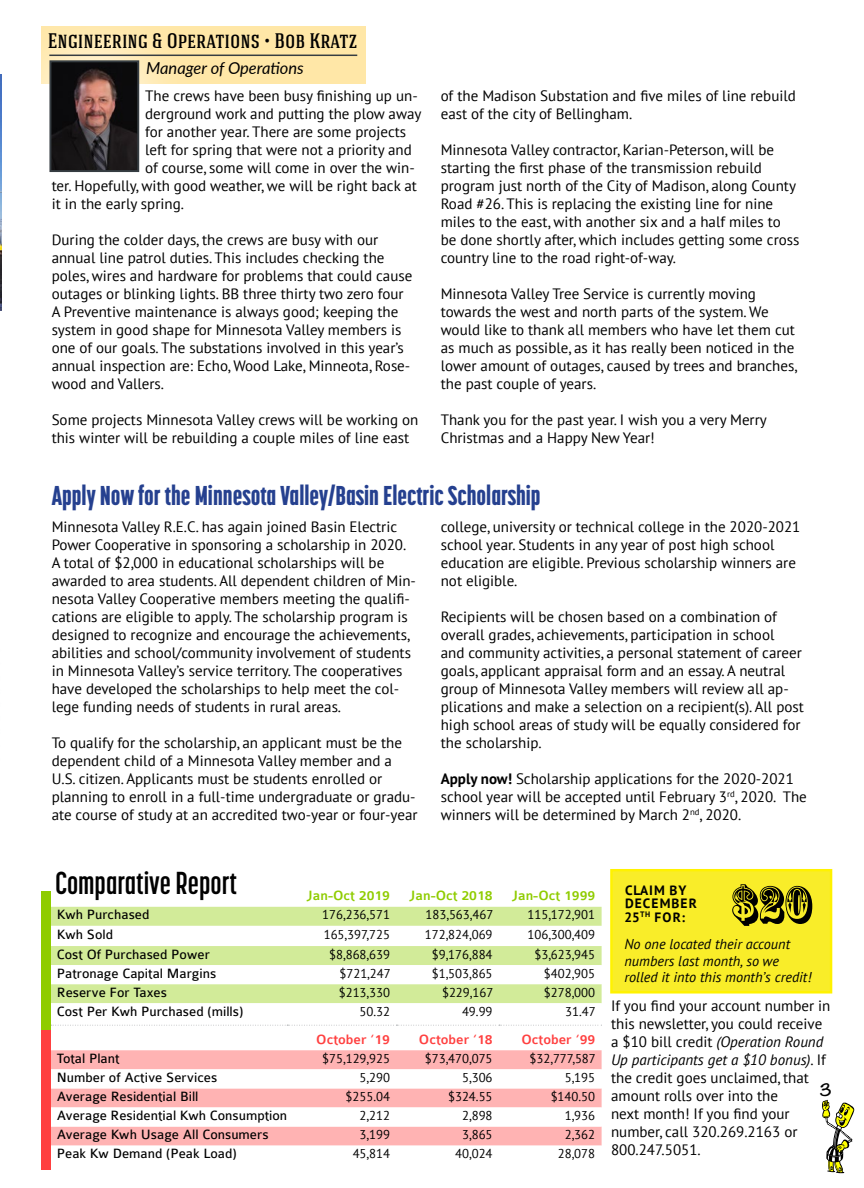
<style>
.page{position:relative;width:864px;height:1188px;background:#fff}
.page>*{position:absolute;margin:0;border:0;box-sizing:border-box;transform-origin:0 0}
.t1{font:49.95px "Rosewood Std";color:#000}
.t2{font:700 31.5px "Korolev Compressed";color:#000}
.t3{font:800 27px "Korolev Compressed";color:#25408f}
.t4{font:500 21px "Hagin Caps";color:#000}
.t5{font:italic 16.5px "Lato";color:#000}
.t6{font:15px/18px "PT Sans";color:#000}
.t7{font:700 15px "Noteworthy";color:#000}
.t8{font:14.4px "Colaborate";color:#000}
.t9{font:500 14.4px "Colaborate";color:#8fcc00}
.t10{font:500 14.4px "Colaborate";color:#ff4040}
.t11{font:italic 14.25px/16.5px "PT Sans";color:#000101}
.t12{font:700 13.5px/13.5px "PT Sans";letter-spacing:.08em;color:#000}
.t13{font:12.75px "PT Sans";color:#000}
.s1{font-weight:700}
.s2{font-style:italic}
</style>
<div class="page">
<div style="left:41px;top:26px;width:325px;height:57px;background:#ffe7a7"></div>
<div style="left:0;top:5px;width:194px;height:222px;background:#fff;opacity:.89"></div>
<img style="left:52px;top:63px;width:84px;height:106px">
<div style="left:49px;top:60px;width:90px;height:112px;border:2px solid #363d42"></div>
<hr style="left:49px;top:55px;width:308px;height:1px;background:#363d42">
<div style="left:50px;top:907px;width:552px;height:19px;background:#d2eb99"></div>
<svg style="left:50px;top:926px;width:552px;height:124px"></svg>
<div style="left:50px;top:1050px;width:552px;height:19px;background:#ffb3b3"></div>
<svg style="left:50px;top:1069px;width:552px;height:96px"></svg>
<svg style="left:51px;top:1025px;width:551px;height:1px"></svg>
<div style="left:41px;top:891px;width:9px;height:139px;background:#8fcc00"></div>
<div style="left:41px;top:1030px;width:9px;height:139px;background:#ff4040"></div>
<div style="left:610px;top:869px;width:222px;height:125px;background:#f9ed29;border:2px solid #fff200"></div>
<img style="left:0;top:74px;width:1px;height:236px">
<svg style="left:822px;top:1100px;width:32px;height:73px"></svg>
<h3 class="t4" style="left:48px;top:27px;width:311px">Engineering &amp; Operations • Bob Kratz</h3>
<p class="t5" style="left:146px;top:56px;width:159px">Manager of Operations</p>
<p class="t6" style="left:145px;top:86px;width:274px">The crews have been busy finishing up un-</p>
<p class="t6" style="left:145px;top:104px;width:278px">derground work and putting the plow away</p>
<p class="t6" style="left:145px;top:122px;width:262px">for another year. There are some projects</p>
<p class="t6" style="left:145px;top:140px;width:268px">left for spring that were not a priority and</p>
<p class="t6" style="left:145px;top:158px;width:271px">of course, some will come in over the win-</p>
<p class="t6" style="left:52px;top:176px;width:367px">ter. Hopefully, with good weather, we will be right back at</p>
<p class="t6" style="left:52px;top:194px;width:134px">it in the early spring.</p>
<p class="t6" style="left:52px;top:230px;width:362px">During the colder days, the crews are busy with our annual line patrol duties. This includes checking the poles, wires and hardware for problems that could cause outages or blinking lights. BB three thirty two zero four A Preventive maintenance is always good; keeping the system in good shape for Minnesota Valley members is one of our goals. The substations involved in this year’s annual inspection are: Echo, Wood Lake, Minneota, Rose&shy;wood and Vallers.</p>
<p class="t6" style="left:52px;top:410px;width:368px">Some projects Minnesota Valley crews will be working on this winter will be rebuilding a couple miles of line east</p>
<p class="t6" style="left:441px;top:86px;width:357px">of the Madison Substation and five miles of line rebuild east of the city of Bellingham.</p>
<p class="t6" style="left:441px;top:140px;width:360px">Minnesota Valley contractor, Karian-Peterson, will be starting the first phase of the transmission rebuild program just north of the City of Madison, along County Road #26. This is replacing the existing line for nine miles to the east, with another six and a half miles to be done shortly after, which includes getting some cross country line to the road right-of-way.</p>
<p class="t6" style="left:441px;top:284px;width:358px">Minnesota Valley Tree Service is currently moving towards the west and north parts of the system. We would like to thank all members who have let them cut as much as possible, as it has really been noticed in the lower amount of outages, caused by trees and branches, the past couple of years.</p>
<p class="t6" style="left:441px;top:410px;width:328px">Thank you for the past year. I wish you a very Merry<br>Christmas and a Happy New Year!</p>
<h3 class="t3" style="left:52px;top:479px;width:491px">Apply Now for the Minnesota Valley/Basin Electric Scholarship</h3>
<p class="t6" style="left:441px;top:518px;width:361px">college, university or technical college in the 2020-2021 school year. Students in any year of post high school education are eligible. Previous scholarship winners are not eligible.</p>
<p class="t6" style="left:441px;top:608px;width:365px">Recipients will be chosen based on a combination of overall grades, achievements, participation in school<br>and community activities, a personal statement of career goals, applicant appraisal form and an essay. A neutral group of Minnesota Valley members will review all ap&shy;plications and make a selection on a recipient(s). All post high school areas of study will be equally considered for the scholarship.</p>
<p class="t6" style="left:441px;top:770px;width:368px"><span class="s1">Apply now!</span> Scholarship applications for the 2020-2021 school year will be accepted until February 3<sup>rd</sup>, 2020. The winners will be determined by March 2<sup>nd</sup>, 2020.</p>
<p class="t6" style="left:52px;top:518px;width:366px">Minnesota Valley R.E.C. has again joined Basin Electric Power Cooperative in sponsoring a scholarship in 2020.<br>A total of $2,000 in educational scholarships will be awarded to area students. All dependent children of Min&shy;nesota Valley Cooperative members meeting the qualifi&shy;cations are eligible to apply. The scholarship program is designed to recognize and encourage the achievements, abilities and school/community involvement of students in Minnesota Valley’s service territory. The cooperatives have developed the scholarships to help meet the col&shy;lege funding needs of students in rural areas.</p>
<p class="t6" style="left:52px;top:734px;width:367px">To qualify for the scholarship, an applicant must be the dependent child of a Minnesota Valley member and a U.S. citizen. Applicants must be students enrolled or planning to enroll in a full-time undergraduate or gradu&shy;ate course of study at an accredited two-year or four-year</p>
<h2 class="t2" style="left:55px;top:866px;width:184px">Comparative Report</h2>
<p class="t9" style="left:307px;top:888px;width:85px">Jan-Oct 2019</p>
<p class="t9" style="left:409px;top:888px;width:85px">Jan-Oct 2018</p>
<p class="t9" style="left:512px;top:888px;width:85px">Jan-Oct 1999</p>
<p class="t8" style="left:57px;top:907px;width:94px">Kwh Purchased</p>
<p class="t13" style="left:322px;top:907px;width:69px">176,236,571</p>
<p class="t13" style="left:426px;top:907px;width:69px">183,563,467</p>
<p class="t13" style="left:528px;top:907px;width:69px">115,172,901</p>
<p class="t8" style="left:57px;top:927px;width:58px">Kwh Sold</p>
<p class="t13" style="left:324px;top:926px;width:68px">165,397,725</p>
<p class="t13" style="left:425px;top:926px;width:69px">172,824,069</p>
<p class="t13" style="left:528px;top:926px;width:69px">106,300,409</p>
<p class="t8" style="left:57px;top:947px;width:155px">Cost Of Purchased Power</p>
<p class="t13" style="left:329px;top:946px;width:62px">$8,868,639</p>
<p class="t13" style="left:432px;top:946px;width:62px">$9,176,884</p>
<p class="t13" style="left:534px;top:946px;width:62px">$3,623,945</p>
<p class="t8" style="left:57px;top:966px;width:161px">Patronage Capital Margins</p>
<p class="t13" style="left:339px;top:965px;width:53px">$721,247</p>
<p class="t13" style="left:432px;top:965px;width:62px">$1,503,865</p>
<p class="t13" style="left:544px;top:965px;width:53px">$402,905</p>
<p class="t8" style="left:57px;top:985px;width:112px">Reserve For Taxes</p>
<p class="t13" style="left:339px;top:984px;width:53px">$213,330</p>
<p class="t13" style="left:442px;top:984px;width:53px">$229,167</p>
<p class="t13" style="left:544px;top:984px;width:53px">$278,000</p>
<p class="t8" style="left:57px;top:1004px;width:188px">Cost Per Kwh Purchased (mills)</p>
<p class="t13" style="left:359px;top:1003px;width:32px">50.32</p>
<p class="t13" style="left:462px;top:1003px;width:32px">49.99</p>
<p class="t13" style="left:565px;top:1003px;width:32px">31.47</p>
<p class="t10" style="left:316px;top:1032px;width:75px">October ‘19</p>
<p class="t10" style="left:419px;top:1032px;width:75px">October ‘18</p>
<p class="t10" style="left:522px;top:1032px;width:75px">October ‘99</p>
<p class="t8" style="left:57px;top:1051px;width:64px">Total Plant</p>
<p class="t13" style="left:322px;top:1050px;width:69px">$75,129,925</p>
<p class="t13" style="left:425px;top:1050px;width:69px">$73,470,075</p>
<p class="t13" style="left:530px;top:1050px;width:68px">$32,777,587</p>
<p class="t8" style="left:57px;top:1070px;width:162px">Number of Active Services</p>
<p class="t13" style="left:360px;top:1069px;width:32px">5,290</p>
<p class="t13" style="left:462px;top:1069px;width:32px">5,306</p>
<p class="t13" style="left:565px;top:1069px;width:32px">5,195</p>
<p class="t8" style="left:57px;top:1089px;width:143px">Average Residential Bill</p>
<p class="t13" style="left:345px;top:1088px;width:46px">$255.04</p>
<p class="t13" style="left:448px;top:1088px;width:46px">$324.55</p>
<p class="t13" style="left:551px;top:1088px;width:46px">$140.50</p>
<p class="t8" style="left:57px;top:1108px;width:232px">Average Residential Kwh Consumption</p>
<p class="t13" style="left:360px;top:1107px;width:32px">2,212</p>
<p class="t13" style="left:462px;top:1107px;width:32px">2,898</p>
<p class="t13" style="left:565px;top:1107px;width:32px">1,936</p>
<p class="t8" style="left:57px;top:1127px;width:213px">Average Kwh Usage All Consumers</p>
<p class="t13" style="left:360px;top:1127px;width:32px">3,199</p>
<p class="t13" style="left:462px;top:1127px;width:32px">3,865</p>
<p class="t13" style="left:565px;top:1127px;width:32px">2,362</p>
<p class="t8" style="left:57px;top:1146px;width:181px">Peak Kw Demand (Peak Load)</p>
<p class="t13" style="left:353px;top:1146px;width:39px">45,814</p>
<p class="t13" style="left:455px;top:1146px;width:39px">40,024</p>
<p class="t13" style="left:558px;top:1146px;width:39px">28,078</p>
<p class="t12" style="left:624px;top:883px;width:74px">CLAIM BY<br>DECEMBER<br>25<sup>TH</sup> FOR:</p>
<h1 class="t1" style="left:730px;top:875px;width:83px">$20</h1>
<p class="t11" style="left:624px;top:936px;width:188px">No one located their account numbers last month, so we rolled it into this month’s credit!</p>
<p class="t6" style="left:611px;top:996px;width:221px">If you find your account number in this newsletter, you could receive a $10 bill credit <span class="s2">(Operation Round<br>Up participants get a $10 bonus)</span>. If the credit goes unclaimed, that amount rolls over into the<br>next month! If you find your number, call 320.269.2163 or<br>800.247.5051.</p>
<p class="t7" style="left:820px;top:1076px;width:14px">3</p>
</div>
